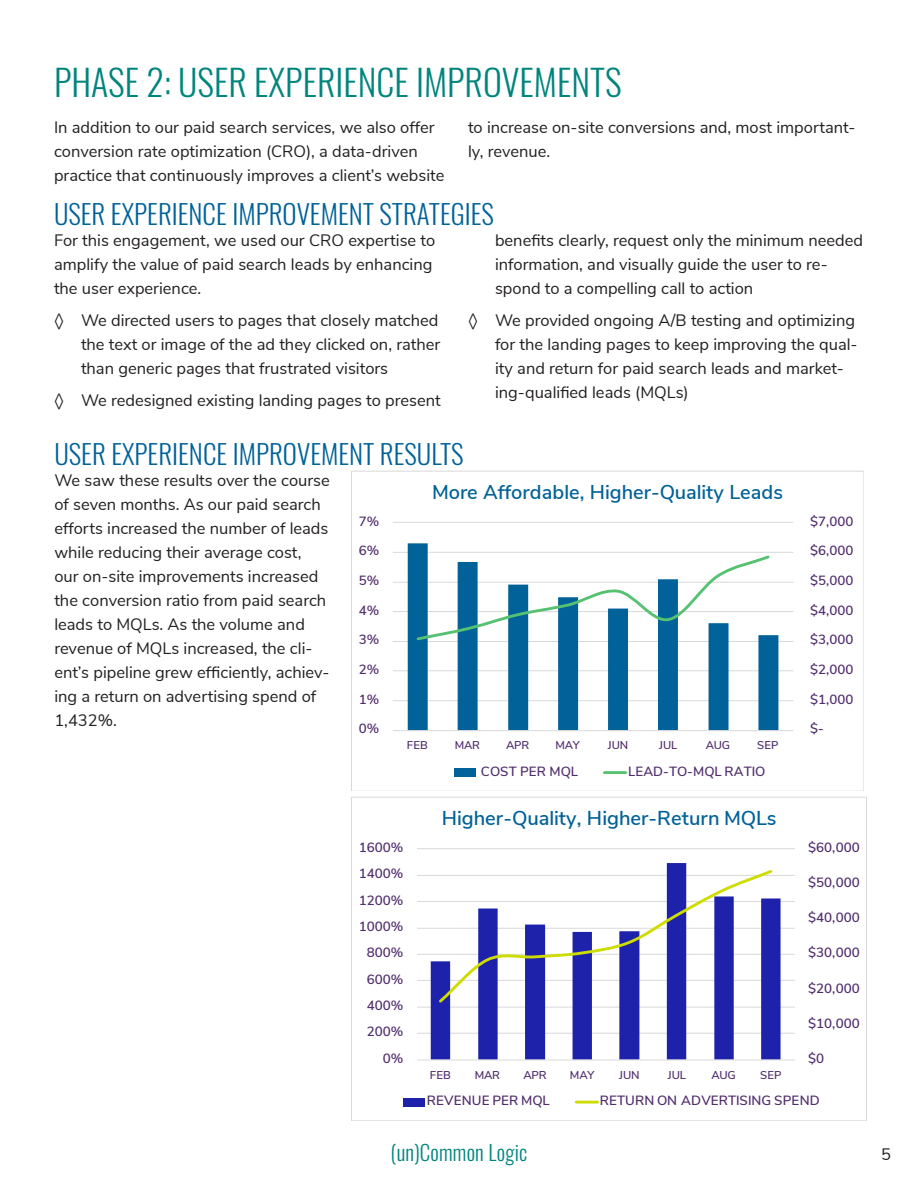
<style>
.page{position:relative;width:918px;height:1188px;background:#fff}
.page>*{position:absolute;margin:0;border:0;box-sizing:border-box;transform-origin:0 0}
.Heading_1{font:300 36px "Oswald";color:#00857d}
.Heading_2{font:300 27px "Oswald";color:#006298}
.t1{font:300 21px "Oswald";letter-spacing:.01em;color:#00857d}
.t2{font:600 20.1px "Nunito Sans";color:#006298}
.t3{font:600 19.95px "Nunito Sans";color:#006298}
.Body_text{font:16.5px/24px "Nunito Sans";color:#231f20}
.t4{font:600 13.35px "Nunito Sans";color:#512d6d}
.t5{font:600 11.4px "Nunito Sans";letter-spacing:-.015em;color:#512d6d}
.t6{font:600 11.25px "Nunito Sans";letter-spacing:-.015em;color:#512d6d}
</style>
<div class="page">
<hr style="left:393px;top:700px;width:400px;height:1px;background:#d9d9d9">
<hr style="left:393px;top:670px;width:400px;height:1px;background:#d9d9d9">
<hr style="left:393px;top:641px;width:400px;height:1px;background:#d9d9d9">
<hr style="left:393px;top:611px;width:400px;height:1px;background:#d9d9d9">
<hr style="left:393px;top:582px;width:400px;height:1px;background:#d9d9d9">
<hr style="left:393px;top:552px;width:400px;height:1px;background:#d9d9d9">
<hr style="left:393px;top:522px;width:400px;height:1px;background:#d9d9d9">
<svg style="left:408px;top:543px;width:370px;height:187px"></svg>
<hr style="left:393px;top:730px;width:400px;height:1px;background:#d9d9d9">
<svg style="left:415px;top:553px;width:357px;height:89px"></svg>
<div style="left:454px;top:768px;width:22px;height:9px;background:#006298"></div>
<hr style="left:604px;top:771px;width:22px;height:3px;background:#56c271">
<div style="left:351px;top:471px;width:513px;height:320px;border:1px solid #d9d9d9"></div>
<hr style="left:417px;top:1033px;width:378px;height:1px;background:#d9d9d9">
<hr style="left:417px;top:1007px;width:378px;height:1px;background:#d9d9d9">
<hr style="left:417px;top:980px;width:378px;height:1px;background:#d9d9d9">
<hr style="left:417px;top:954px;width:378px;height:1px;background:#d9d9d9">
<hr style="left:417px;top:928px;width:378px;height:1px;background:#d9d9d9">
<hr style="left:417px;top:901px;width:378px;height:1px;background:#d9d9d9">
<hr style="left:417px;top:875px;width:378px;height:1px;background:#d9d9d9">
<hr style="left:417px;top:848px;width:378px;height:1px;background:#d9d9d9">
<svg style="left:431px;top:863px;width:350px;height:197px"></svg>
<hr style="left:417px;top:1060px;width:378px;height:1px;background:#d9d9d9">
<svg style="left:436px;top:868px;width:339px;height:137px"></svg>
<div style="left:403px;top:1098px;width:22px;height:8px;background:#1e22aa"></div>
<hr style="left:576px;top:1101px;width:22px;height:3px;background:#cedc00">
<div style="left:351px;top:797px;width:515px;height:323px;border:1px solid #d9d9d9"></div>
<p class="Heading_1" style="left:54px;top:50px;width:569px">PHASE 2: USER EXPERIENCE IMPROVEMENTS</p>
<p class="Body_text" style="left:54px;top:114px;width:392px">In addition to our paid search services, we also offer conversion rate optimization (CRO), a data-driven practice that continuously improves a client’s website</p>
<p class="Body_text" style="left:468px;top:114px;width:389px">to increase on-site conversions and, most important&shy;ly, revenue.</p>
<p class="Heading_2" style="left:54px;top:190px;width:441px">USER EXPERIENCE IMPROVEMENT STRATEGIES</p>
<p class="Body_text" style="left:54px;top:227px;width:383px">For this engagement, we used our CRO expertise to amplify the value of paid search leads by enhancing the user experience.</p>
<p class="Body_text" style="left:81px;top:307px;width:361px;text-align:justify;text-indent:-27px">◊ We directed users to pages that closely matched the text or image of the ad they clicked on, rather than generic pages that frustrated visitors</p>
<p class="Body_text" style="left:54px;top:388px;width:388px">◊ We redesigned existing landing pages to present</p>
<p class="Body_text" style="left:495px;top:227px;width:370px">benefits clearly, request only the minimum needed information, and visually guide the user to re&shy;spond to a compelling call to action</p>
<p class="Body_text" style="left:495px;top:307px;width:364px;text-indent:-27px">◊ We provided ongoing A/B testing and optimizing for the landing pages to keep improving the qual&shy;ity and return for paid search leads and market&shy;ing-qualified leads (MQLs)</p>
<p class="Heading_2" style="left:54px;top:430px;width:411px">USER EXPERIENCE IMPROVEMENT RESULTS</p>
<p class="Body_text" style="left:54px;top:467px;width:277px">We saw these results over the course of seven months. As our paid search efforts increased the number of leads while reducing their average cost,<br>our on-site improvements increased the conversion ratio from paid search leads to MQLs. As the volume and revenue of MQLs increased, the cli&shy;ent’s pipeline grew efficiently, achiev&shy;ing a return on advertising spend of 1,432%.</p>
<p class="t4" style="left:359px;top:511px;width:22px">7%</p>
<p class="t4" style="left:359px;top:541px;width:22px">6%</p>
<p class="t4" style="left:359px;top:571px;width:22px">5%</p>
<p class="t4" style="left:359px;top:600px;width:22px">4%</p>
<p class="t4" style="left:359px;top:630px;width:22px">3%</p>
<p class="t4" style="left:359px;top:660px;width:22px">2%</p>
<p class="t4" style="left:359px;top:689px;width:22px">1%</p>
<p class="t4" style="left:359px;top:719px;width:22px">0%</p>
<p class="t3" style="left:432px;top:478px;width:353px">More Affordable, Higher-Quality Leads</p>
<p class="t6" style="left:407px;top:737px;width:22px">FEB</p>
<p class="t6" style="left:455px;top:737px;width:27px">MAR</p>
<p class="t6" style="left:506px;top:737px;width:25px">APR</p>
<p class="t6" style="left:556px;top:737px;width:26px">MAY</p>
<p class="t6" style="left:608px;top:737px;width:22px">JUN</p>
<p class="t6" style="left:659px;top:737px;width:20px">JUL</p>
<p class="t6" style="left:706px;top:737px;width:26px">AUG</p>
<p class="t6" style="left:757px;top:737px;width:23px">SEP</p>
<p class="t4" style="left:481px;top:761px;width:99px">COST PER MQL</p>
<p class="t4" style="left:628px;top:761px;width:139px">LEAD-TO-MQL RATIO</p>
<p class="t2" style="left:442px;top:804px;width:336px">Higher-Quality, Higher-Return MQLs</p>
<p class="t4" style="left:359px;top:838px;width:46px">1600%</p>
<p class="t4" style="left:359px;top:864px;width:46px">1400%</p>
<p class="t4" style="left:359px;top:890px;width:46px">1200%</p>
<p class="t4" style="left:359px;top:917px;width:46px">1000%</p>
<p class="t4" style="left:367px;top:943px;width:38px">800%</p>
<p class="t4" style="left:367px;top:969px;width:38px">600%</p>
<p class="t4" style="left:367px;top:996px;width:38px">400%</p>
<p class="t4" style="left:367px;top:1022px;width:38px">200%</p>
<p class="t4" style="left:383px;top:1048px;width:22px">0%</p>
<p class="t5" style="left:430px;top:1066px;width:23px">FEB</p>
<p class="t5" style="left:475px;top:1066px;width:27px">MAR</p>
<p class="t5" style="left:523px;top:1066px;width:25px">APR</p>
<p class="t5" style="left:570px;top:1066px;width:26px">MAY</p>
<p class="t5" style="left:619px;top:1066px;width:22px">JUN</p>
<p class="t5" style="left:668px;top:1066px;width:20px">JUL</p>
<p class="t5" style="left:712px;top:1066px;width:26px">AUG</p>
<p class="t5" style="left:760px;top:1066px;width:23px">SEP</p>
<p class="t4" style="left:810px;top:511px;width:45px">$7,000</p>
<p class="t4" style="left:810px;top:541px;width:45px">$6,000</p>
<p class="t4" style="left:810px;top:571px;width:45px">$5,000</p>
<p class="t4" style="left:810px;top:600px;width:45px">$4,000</p>
<p class="t4" style="left:810px;top:630px;width:45px">$3,000</p>
<p class="t4" style="left:810px;top:660px;width:45px">$2,000</p>
<p class="t4" style="left:810px;top:689px;width:45px">$1,000</p>
<p class="t4" style="left:810px;top:719px;width:15px">$-</p>
<p class="t4" style="left:808px;top:838px;width:53px">$60,000</p>
<p class="t4" style="left:808px;top:873px;width:53px">$50,000</p>
<p class="t4" style="left:808px;top:908px;width:53px">$40,000</p>
<p class="t4" style="left:808px;top:943px;width:53px">$30,000</p>
<p class="t4" style="left:808px;top:978px;width:53px">$20,000</p>
<p class="t4" style="left:808px;top:1013px;width:53px">$10,000</p>
<p class="t4" style="left:808px;top:1048px;width:18px">$0</p>
<p class="t4" style="left:427px;top:1091px;width:125px">REVENUE PER MQL</p>
<p class="t4" style="left:600px;top:1091px;width:221px">RETURN ON ADVERTISING SPEND</p>
<p class="t1" style="left:391px;top:1133px;width:138px">(un)Common Logic</p>
<p class="Body_text" style="left:881px;top:1141px;width:11px">5</p>
</div>
